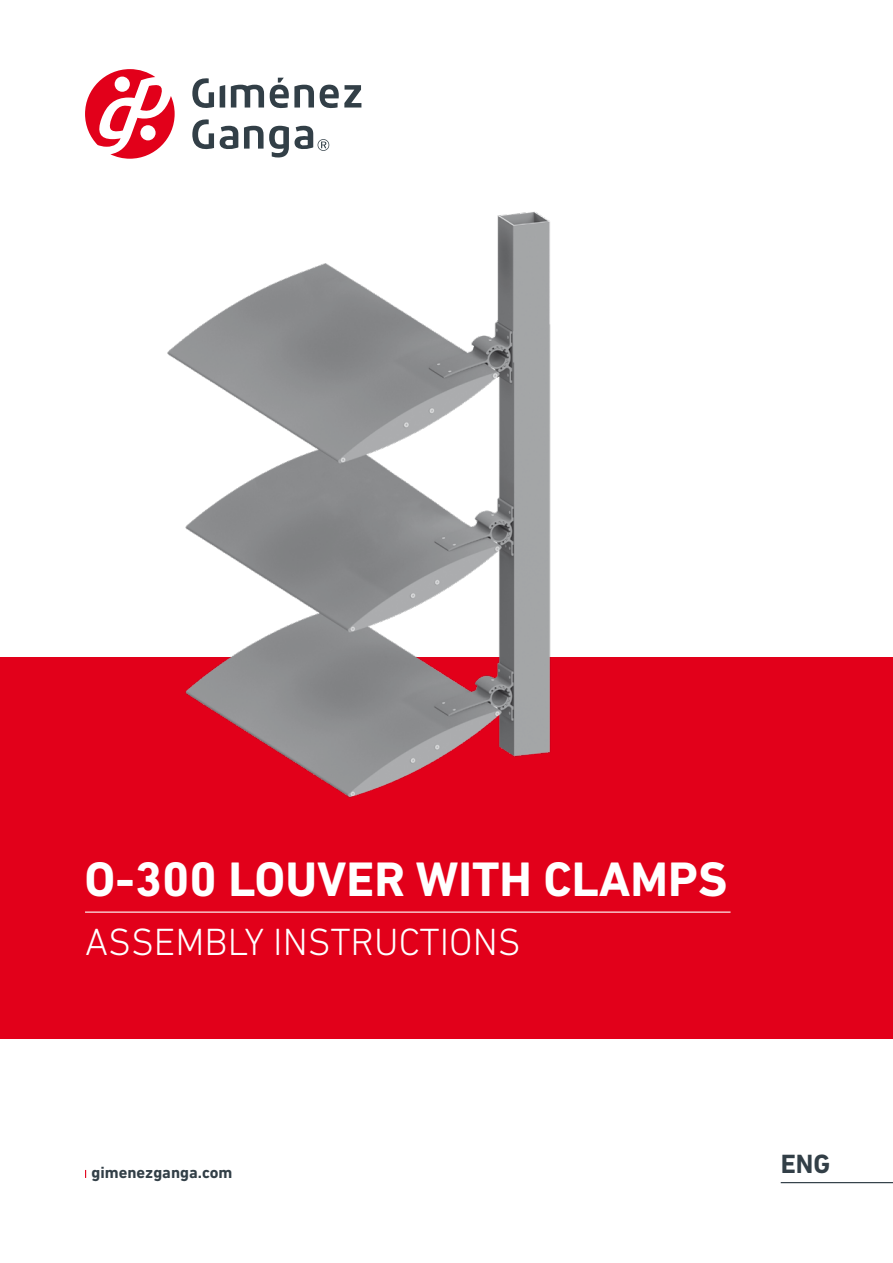
<style>
.page{position:relative;width:893px;height:1263px;background:#fff}
.page>*{position:absolute;margin:0;border:0;box-sizing:border-box;transform-origin:0 0}
.t1{font:700 49.2px "DIN Next LT Pro";color:#fff}
.t2{font:300 38.55px "DIN Next LT Pro";color:#fff}
.t3{font:700 26.85px "DIN Next LT Pro";color:#323f47}
.t4{font:700 16.5px "DIN Next LT Pro";color:#323f47}
</style>
<div class="page">
<svg style="left:85px;top:69px;width:90px;height:90px"></svg>
<svg style="left:220px;top:126px;width:18px;height:23px"></svg>
<svg style="left:192px;top:119px;width:22px;height:31px"></svg>
<svg style="left:244px;top:126px;width:45px;height:31px"></svg>
<svg style="left:320px;top:85px;width:41px;height:24px"></svg>
<svg style="left:192px;top:78px;width:22px;height:30px"></svg>
<svg style="left:231px;top:85px;width:33px;height:23px"></svg>
<svg style="left:220px;top:85px;width:5px;height:23px"></svg>
<svg style="left:270px;top:78px;width:44px;height:31px"></svg>
<svg style="left:295px;top:126px;width:34px;height:25px"></svg>
<hr style="left:781px;top:1182px;width:112px;height:1px;background:#323f47">
<div style="left:0;top:658px;width:893px;height:381px;background:#e2001a"></div>
<hr style="left:85px;top:911px;width:645px;height:2px;background:#fff">
<img style="left:119px;top:211px;width:531px;height:587px">
<p class="t1" style="left:85px;top:850px;width:644px">O-300 LOUVER WITH CLAMPS</p>
<p class="t2" style="left:85px;top:919px;width:437px">ASSEMBLY INSTRUCTIONS</p>
<p class="t4" style="left:91px;top:1163px;width:142px">gimenezganga.com</p>
<p class="t3" style="left:781px;top:1148px;width:51px">ENG</p>
</div>
